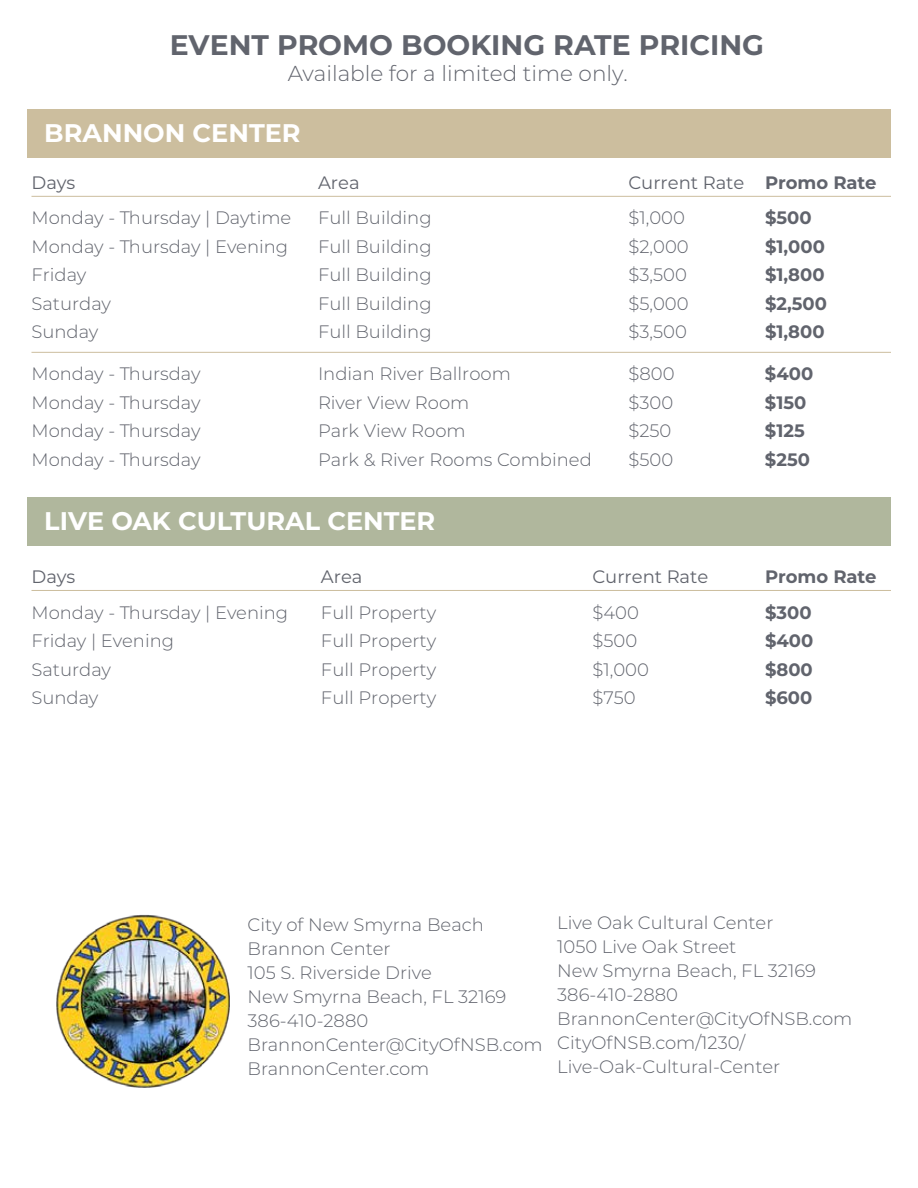
<style>
.page{position:relative;width:918px;height:1188px;background:#fff}
.page>*{position:absolute;margin:0;border:0;box-sizing:border-box;transform-origin:0 0}
.t1{font:700 28.2px "Montserrat";color:#61646d}
.t2{font:700 25.5px "Montserrat";color:#fff}
.t3{font:300 21.6px "Montserrat";color:#61646d}
.t4{font:300 18px/24px "Montserrat";color:#61646d}
.t5{font:700 18px "Montserrat";color:#61646d}
.t6{font:18px "Montserrat";color:#61646d}
.s1{font-weight:700}
</style>
<div class="page">
<div style="left:27px;top:109px;width:864px;height:49px;background:#ccbe9e"></div>
<div style="left:27px;top:497px;width:864px;height:49px;background:#b0b79d"></div>
<hr style="left:32px;top:196px;width:859px;height:1px;background:#ccbe9e">
<hr style="left:32px;top:352px;width:859px;height:1px;background:#ccbe9e">
<hr style="left:32px;top:590px;width:859px;height:1px;background:#ccbe9e">
<img style="left:56px;top:915px;width:174px;height:173px">
<h1 class="t1" style="left:170px;top:25px;width:596px">EVENT PROMO BOOKING RATE PRICING</h1>
<p class="t3" style="left:288px;top:59px;width:341px">Available for a limited time only.</p>
<h2 class="t2" style="left:44px;top:115px;width:258px">BRANNON CENTER</h2>
<p class="t6" style="left:32px;top:170px;width:45px">Days</p>
<p class="t6" style="left:318px;top:170px;width:43px">Area</p>
<p class="t6" style="left:629px;top:170px;width:250px">Current Rate <span class="s1">Promo Rate</span></p>
<p class="t4" style="left:31px;top:205px;width:261px">Monday - Thursday | Daytime</p>
<p class="t4" style="left:318px;top:205px;width:115px">Full Building</p>
<p class="t4" style="left:629px;top:205px;width:58px">$1,000</p>
<p class="t5" style="left:765px;top:205px;width:48px">$500</p>
<p class="t4" style="left:32px;top:234px;width:258px">Monday - Thursday | Evening</p>
<p class="t4" style="left:318px;top:234px;width:115px">Full Building</p>
<p class="t4" style="left:629px;top:234px;width:62px">$2,000</p>
<p class="t5" style="left:765px;top:234px;width:61px">$1,000</p>
<p class="t4" style="left:32px;top:262px;width:56px">Friday</p>
<p class="t4" style="left:318px;top:262px;width:115px">Full Building</p>
<p class="t4" style="left:629px;top:262px;width:60px">$3,500</p>
<p class="t5" style="left:765px;top:262px;width:61px">$1,800</p>
<p class="t4" style="left:32px;top:291px;width:81px">Saturday</p>
<p class="t4" style="left:318px;top:291px;width:115px">Full Building</p>
<p class="t4" style="left:629px;top:291px;width:62px">$5,000</p>
<p class="t5" style="left:765px;top:291px;width:63px">$2,500</p>
<p class="t4" style="left:32px;top:319px;width:68px">Sunday</p>
<p class="t4" style="left:318px;top:319px;width:115px">Full Building</p>
<p class="t4" style="left:629px;top:319px;width:60px">$3,500</p>
<p class="t5" style="left:765px;top:319px;width:61px">$1,800</p>
<p class="t4" style="left:32px;top:361px;width:171px">Monday - Thursday</p>
<p class="t4" style="left:318px;top:361px;width:194px">Indian River Ballroom</p>
<p class="t4" style="left:629px;top:361px;width:48px">$800</p>
<p class="t5" style="left:765px;top:361px;width:50px">$400</p>
<p class="t4" style="left:31px;top:390px;width:171px">Monday - Thursday</p>
<p class="t4" style="left:318px;top:390px;width:153px">River View Room</p>
<p class="t4" style="left:629px;top:390px;width:46px">$300</p>
<p class="t5" style="left:765px;top:390px;width:43px">$150</p>
<p class="t4" style="left:31px;top:418px;width:171px">Monday - Thursday</p>
<p class="t4" style="left:318px;top:418px;width:149px">Park View Room</p>
<p class="t4" style="left:629px;top:418px;width:44px">$250</p>
<p class="t5" style="left:765px;top:418px;width:41px">$125</p>
<p class="t4" style="left:31px;top:447px;width:171px">Monday - Thursday</p>
<p class="t4" style="left:318px;top:447px;width:275px">Park &amp; River Rooms Combined</p>
<p class="t4" style="left:629px;top:447px;width:46px">$500</p>
<p class="t5" style="left:765px;top:447px;width:47px">$250</p>
<h2 class="t2" style="left:44px;top:503px;width:393px">LIVE OAK CULTURAL CENTER</h2>
<p class="t6" style="left:32px;top:565px;width:45px">Days</p>
<p class="t6" style="left:321px;top:565px;width:43px">Area</p>
<p class="t6" style="left:592px;top:565px;width:117px">Current Rate</p>
<p class="t5" style="left:765px;top:564px;width:113px">Promo Rate</p>
<p class="t4" style="left:31px;top:600px;width:258px">Monday - Thursday | Evening</p>
<p class="t4" style="left:321px;top:600px;width:117px">Full Property</p>
<p class="t4" style="left:592px;top:600px;width:48px">$400</p>
<p class="t5" style="left:765px;top:599px;width:48px">$300</p>
<p class="t4" style="left:32px;top:628px;width:144px">Friday | Evening</p>
<p class="t4" style="left:321px;top:628px;width:117px">Full Property</p>
<p class="t4" style="left:592px;top:628px;width:46px">$500</p>
<p class="t5" style="left:765px;top:628px;width:50px">$400</p>
<p class="t4" style="left:32px;top:657px;width:81px">Saturday</p>
<p class="t4" style="left:321px;top:657px;width:117px">Full Property</p>
<p class="t4" style="left:592px;top:657px;width:58px">$1,000</p>
<p class="t5" style="left:765px;top:656px;width:49px">$800</p>
<p class="t4" style="left:32px;top:685px;width:68px">Sunday</p>
<p class="t4" style="left:321px;top:685px;width:117px">Full Property</p>
<p class="t4" style="left:592px;top:685px;width:45px">$750</p>
<p class="t5" style="left:765px;top:685px;width:49px">$600</p>
<p class="t4" style="left:248px;top:912px;width:297px">City of New Smyrna Beach<br>Brannon Center<br>105 S. Riverside Drive<br>New Smyrna Beach, FL 32169<br>386-410-2880<br>BrannonCenter@CityOfNSB.com<br>BrannonCenter.com</p>
<p class="t4" style="left:557px;top:910px;width:297px">Live Oak Cultural Center<br>1050 Live Oak Street<br>New Smyrna Beach, FL 32169<br>386-410-2880<br>BrannonCenter@CityOfNSB.com<br>CityOfNSB.com/1230/<br>Live-Oak-Cultural-Center</p>
</div>
